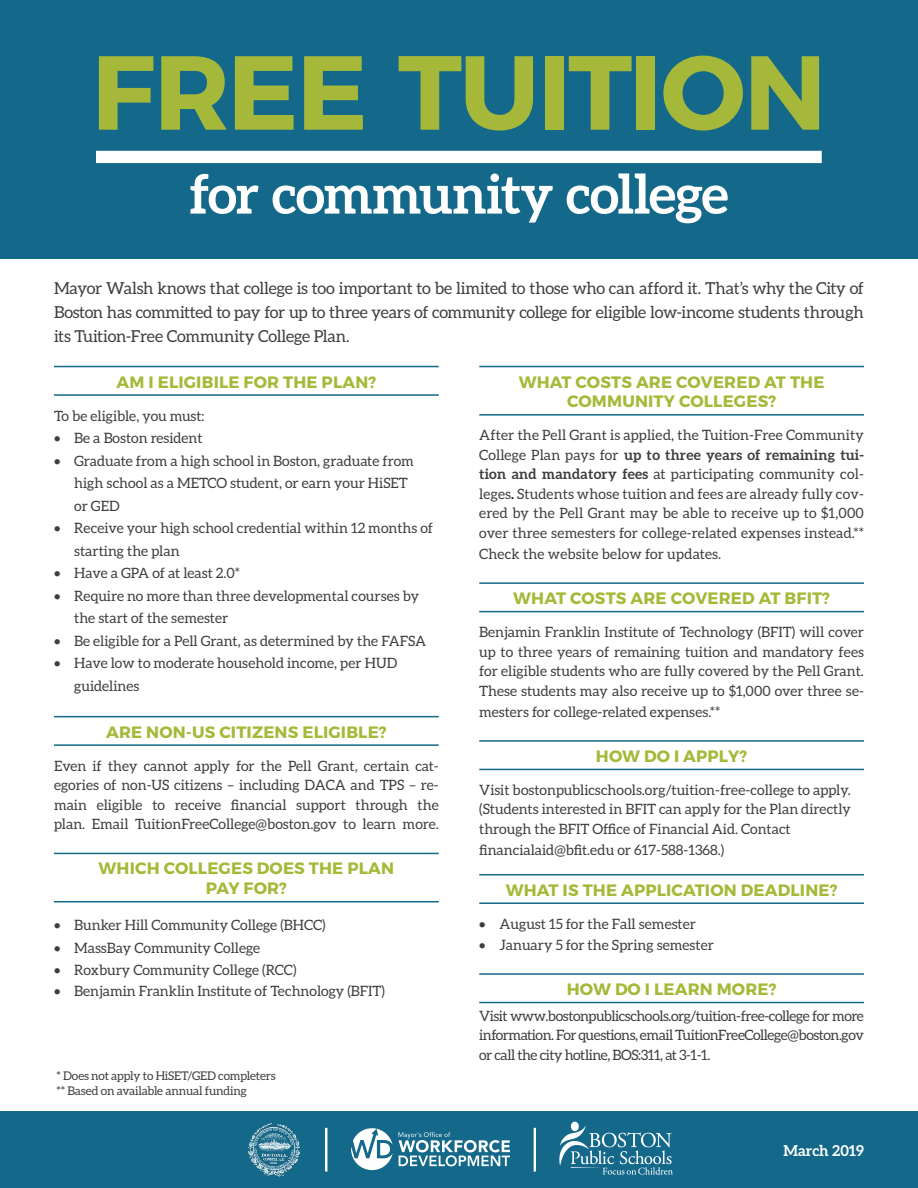
<style>
.page{position:relative;width:918px;height:1188px;background:#fff}
.page>*{position:absolute;margin:0;border:0;box-sizing:border-box;transform-origin:0 0}
.t1{font:700 105px "Montserrat";letter-spacing:-.015em;color:#a5b839}
.t2{font:700 54px "Aleo";letter-spacing:-.02em;color:#fff}
.t3{font:16.5px/24px "Aleo";letter-spacing:-.01em;color:#3e3e3f;text-align:justify}
.SECTIONS{font:700 16.5px/19.8px "Montserrat";letter-spacing:.01em;color:#a5b939;text-align:center}
.t4{font:700 15px "Aleo";color:#fff}
.t5{font:14.25px/19.5px "Aleo";color:#3e3e3f;text-align:justify}
.t6{font:12px "Aleo";letter-spacing:-.015em;color:#3e3e3f}
.s1{font-weight:700}
.s2{font-weight:700;color:#231f20}
</style>
<div class="page">
<div style="left:0;top:0;width:918px;height:258px;background:#146889"></div>
<div style="left:0;top:1111px;width:918px;height:77px;background:#146889"></div>
<hr style="left:54px;top:366px;width:385px;height:1px;background:#146889">
<hr style="left:54px;top:394px;width:385px;height:2px;background:#146889">
<hr style="left:54px;top:716px;width:385px;height:1px;background:#146889">
<hr style="left:54px;top:744px;width:385px;height:2px;background:#146889">
<hr style="left:54px;top:853px;width:385px;height:1px;background:#146889">
<hr style="left:54px;top:901px;width:385px;height:1px;background:#146889">
<hr style="left:479px;top:366px;width:385px;height:1px;background:#146889">
<hr style="left:479px;top:414px;width:385px;height:2px;background:#146889">
<hr style="left:479px;top:582px;width:385px;height:2px;background:#146889">
<hr style="left:479px;top:611px;width:385px;height:1px;background:#146889">
<hr style="left:479px;top:740px;width:385px;height:2px;background:#146889">
<hr style="left:479px;top:769px;width:385px;height:1px;background:#146889">
<hr style="left:479px;top:874px;width:385px;height:1px;background:#146889">
<hr style="left:479px;top:902px;width:385px;height:2px;background:#146889">
<hr style="left:479px;top:973px;width:385px;height:2px;background:#146889">
<hr style="left:479px;top:1002px;width:385px;height:1px;background:#146889">
<div style="left:96px;top:151px;width:726px;height:12px;background:#fff"></div>
<img style="left:248px;top:1123px;width:52px;height:53px">
<svg style="left:559px;top:1122px;width:114px;height:53px"></svg>
<svg style="left:351px;top:1128px;width:159px;height:42px"></svg>
<div style="left:326px;top:1128px;width:1px;height:43px;border:1px solid #fff"></div>
<div style="left:534px;top:1128px;width:1px;height:43px;border:1px solid #fff"></div>
<p class="t1" style="left:92px;top:27px;width:736px">FREE TUITION</p>
<p class="t2" style="left:189px;top:163px;width:541px">for community college</p>
<p class="t3" style="left:54px;top:276px;width:812px">Mayor Walsh knows that college is too important to be limited to those who can afford it. That’s why the City of Boston has committed to pay for up to three years of community college for eligible low-income students through its Tuition-Free Community College Plan.</p>
<p class="SECTIONS" style="left:117px;top:372px;width:261px">AM I ELIGIBILE FOR THE PLAN?</p>
<p class="t5" style="left:54px;top:406px;width:152px">To be eligible, you must:</p>
<p class="t5" style="left:54px;top:428px;width:150px">• Be a Boston resident</p>
<p class="t5" style="left:74px;top:449px;width:341px;line-height:22.5px;text-align:left;text-indent:-20px">• Graduate from a high school in Boston, graduate from high school as a METCO student, or earn your HiSET or GED</p>
<p class="t5" style="left:74px;top:517px;width:360px;line-height:22.5px;text-indent:-20px">• Receive your high school credential within 12 months of starting the plan</p>
<p class="t5" style="left:54px;top:563px;width:188px">• Have a GPA of at least 2.0*</p>
<p class="t5" style="left:74px;top:584px;width:347px;line-height:22.5px;text-indent:-20px">• Require no more than three developmental courses by the start of the semester</p>
<p class="t5" style="left:54px;top:631px;width:374px">• Be eligible for a Pell Grant, as determined by the FAFSA</p>
<p class="t5" style="left:74px;top:652px;width:325px;line-height:22.5px;text-indent:-20px">• Have low to moderate household income, per HUD guidelines</p>
<p class="SECTIONS" style="left:106px;top:722px;width:282px">ARE NON-US CITIZENS ELIGIBLE?</p>
<p class="t5" style="left:54px;top:756px;width:386px">Even if they cannot apply for the Pell Grant, certain cat&shy;egories of non-US citizens – including DACA and TPS – re&shy;main eligible to receive financial support through the plan. Email TuitionFreeCollege@boston.gov to learn more.</p>
<p class="SECTIONS" style="left:99px;top:859px;width:297px">WHICH COLLEGES DOES THE PLAN<br>PAY FOR?</p>
<p class="t5" style="left:54px;top:915px;width:273px">• Bunker Hill Community College (BHCC)</p>
<p class="t5" style="left:54px;top:938px;width:208px">• MassBay Community College</p>
<p class="t5" style="left:54px;top:960px;width:244px">• Roxbury Community College (RCC)</p>
<p class="t5" style="left:54px;top:981px;width:332px">• Benjamin Franklin Institute of Technology (BFIT)</p>
<p class="t6" style="left:57px;top:1069px;width:221px">* Does not apply to HiSET/GED completers</p>
<p class="t6" style="left:57px;top:1084px;width:192px">** Based on available annual funding</p>
<p class="SECTIONS" style="left:519px;top:372px;width:307px">WHAT COSTS ARE COVERED AT THE<br>COMMUNITY COLLEGES?</p>
<p class="t5" style="left:479px;top:425px;width:386px">After the Pell Grant is applied, the Tuition-Free Community College Plan pays for <span class="s1">up to three years of remaining tui&shy;tion and mandatory fees</span> at participating community col&shy;leges<span class="s2">.</span> Students whose tuition and fees are already fully cov&shy;ered by the Pell Grant may be able to receive up to $1,000 over three semesters for college-related expenses instead.**</p>
<p class="t5" style="left:479px;top:544px;width:243px">Check the website below for updates.</p>
<p class="SECTIONS" style="left:513px;top:589px;width:318px">WHAT COSTS ARE COVERED AT BFIT?</p>
<p class="t5" style="left:479px;top:622px;width:386px">Benjamin Franklin Institute of Technology (BFIT) will cover up to three years of remaining tuition and mandatory fees for eligible students who are fully covered by the Pell Grant.<br>These students may also receive up to $1,000 over three se-</p>
<p class="t5" style="left:479px;top:702px;width:242px">mesters for college-related expenses.**</p>
<p class="SECTIONS" style="left:596px;top:746px;width:153px">HOW DO I APPLY?</p>
<p class="t5" style="left:479px;top:780px;width:373px">Visit bostonpublicschools.org/tuition-free-college to apply. (Students interested in BFIT can apply for the Plan directly through the BFIT Office of Financial Aid. Contact</p>
<p class="t5" style="left:479px;top:840px;width:247px">financialaid@bfit.edu or 617-588-1368.)</p>
<p class="SECTIONS" style="left:506px;top:880px;width:333px">WHAT IS THE APPLICATION DEADLINE?</p>
<p class="t5" style="left:479px;top:914px;width:218px">• August 15 for the Fall semester</p>
<p class="t5" style="left:479px;top:935px;width:236px">• January 5 for the Spring semester</p>
<p class="SECTIONS" style="left:567px;top:980px;width:211px">HOW DO I LEARN MORE?</p>
<p class="t5" style="left:479px;top:1006px;width:386px">Visit www.bostonpublicschools.org/tuition-free-college for more information. For questions, email TuitionFreeCollege@boston.gov or call the city hotline, BOS:311, at 3-1-1.</p>
<p class="t4" style="left:783px;top:1142px;width:82px">March 2019</p>
</div>
